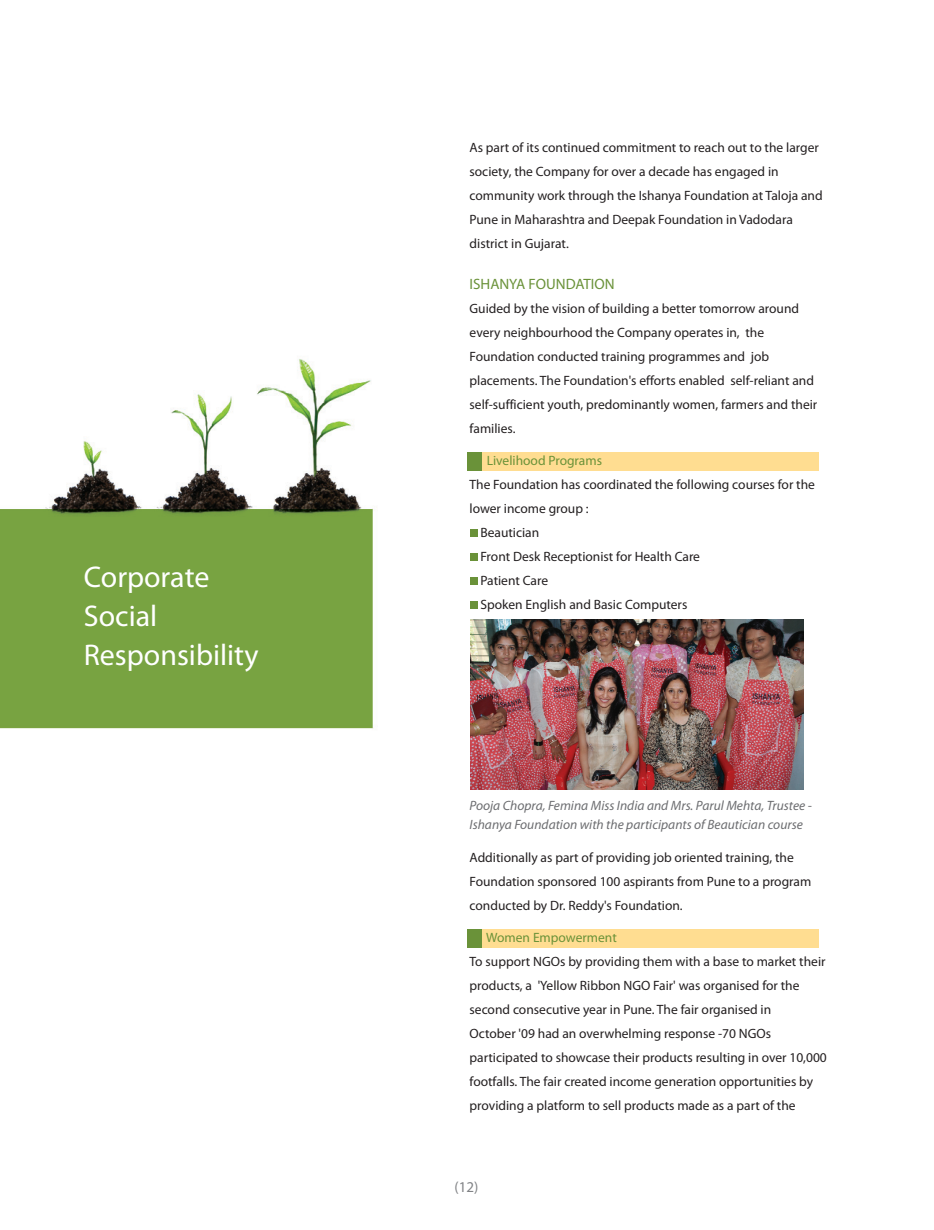
<style>
.page{position:relative;width:934px;height:1230px;background:#fff}
.page>*{position:absolute;margin:0;border:0;box-sizing:border-box;transform-origin:0 0}
.t1{font:30px/39px "Myriad Pro";color:#fff}
.t2{font:15px "Myriad Pro";color:#6a9239}
.t3{font:15px "Myriad Pro";color:#808285}
.t4{font:13.5px/24px "Myriad Pro";color:#231f20}
.t5{font:italic 13.5px/19.5px "Myriad Pro";color:#6c6d70}
.t6{font:13.5px "Myriad Pro";color:#6a9239}
</style>
<div class="page">
<img style="left:0;top:359px;width:819px;height:589px">
<div style="left:467px;top:452px;width:351px;height:18px;background:#ffdd91"></div>
<div style="left:467px;top:452px;width:15px;height:18px;background:#6a9239"></div>
<img style="left:470px;top:619px;width:333px;height:170px">
<div style="left:467px;top:929px;width:351px;height:19px;background:#ffdd91"></div>
<div style="left:467px;top:929px;width:15px;height:19px;background:#6a9239"></div>
<div style="left:470px;top:601px;width:8px;height:8px;background:#6a9239"></div>
<div style="left:470px;top:577px;width:8px;height:8px;background:#6a9239"></div>
<div style="left:470px;top:553px;width:8px;height:8px;background:#6a9239"></div>
<div style="left:470px;top:529px;width:8px;height:8px;background:#6a9239"></div>
<h1 class="t1" style="left:84px;top:560px;width:176px">Corporate<br>Social<br>Responsibility</h1>
<p class="t4" style="left:470px;top:136px;width:355px">As part of its continued commitment to reach out to the larger society, the Company for over a decade has engaged in community work through the Ishanya Foundation at Taloja and Pune in Maharashtra and Deepak Foundation in Vadodara district in Gujarat.</p>
<p class="t2" style="left:470px;top:278px;width:147px">ISHANYA FOUNDATION</p>
<p class="t4" style="left:470px;top:297px;width:349px">Guided by the vision of building a better tomorrow around every neighbourhood the Company operates in, the Foundation conducted training programmes and job placements. The Foundation's efforts enabled self-reliant and self-sufficient youth, predominantly women, farmers and their families.</p>
<p class="t6" style="left:487px;top:456px;width:117px">Livelihood Programs</p>
<p class="t4" style="left:470px;top:474px;width:347px">The Foundation has coordinated the following courses for the</p>
<p class="t4" style="left:470px;top:498px;width:121px">lower income group :</p>
<p class="t4" style="left:480px;top:522px;width:60px">Beautician</p>
<p class="t4" style="left:480px;top:546px;width:221px">Front Desk Receptionist for Health Care</p>
<p class="t4" style="left:480px;top:570px;width:69px">Patient Care</p>
<p class="t4" style="left:480px;top:594px;width:208px">Spoken English and Basic Computers</p>
<p class="t5" style="left:470px;top:796px;width:344px">Pooja Chopra, Femina Miss India and Mrs. Parul Mehta, Trustee -<br>Ishanya Foundation with the participants of Beautician course</p>
<p class="t4" style="left:470px;top:846px;width:343px">Additionally as part of providing job oriented training, the<br>Foundation sponsored 100 aspirants from Pune to a program conducted by Dr. Reddy's Foundation.</p>
<p class="t6" style="left:486px;top:933px;width:132px">Women Empowerment</p>
<p class="t4" style="left:470px;top:951px;width:359px">To support NGOs by providing them with a base to market their products, a 'Yellow Ribbon NGO Fair' was organised for the second consecutive year in Pune. The fair organised in<br>October '09 had an overwhelming response -70 NGOs participated to showcase their products resulting in over 10,000 footfalls. The fair created income generation opportunities by providing a platform to sell products made as a part of the</p>
<p class="t3" style="left:455px;top:1182px;width:25px">(12)</p>
</div>
